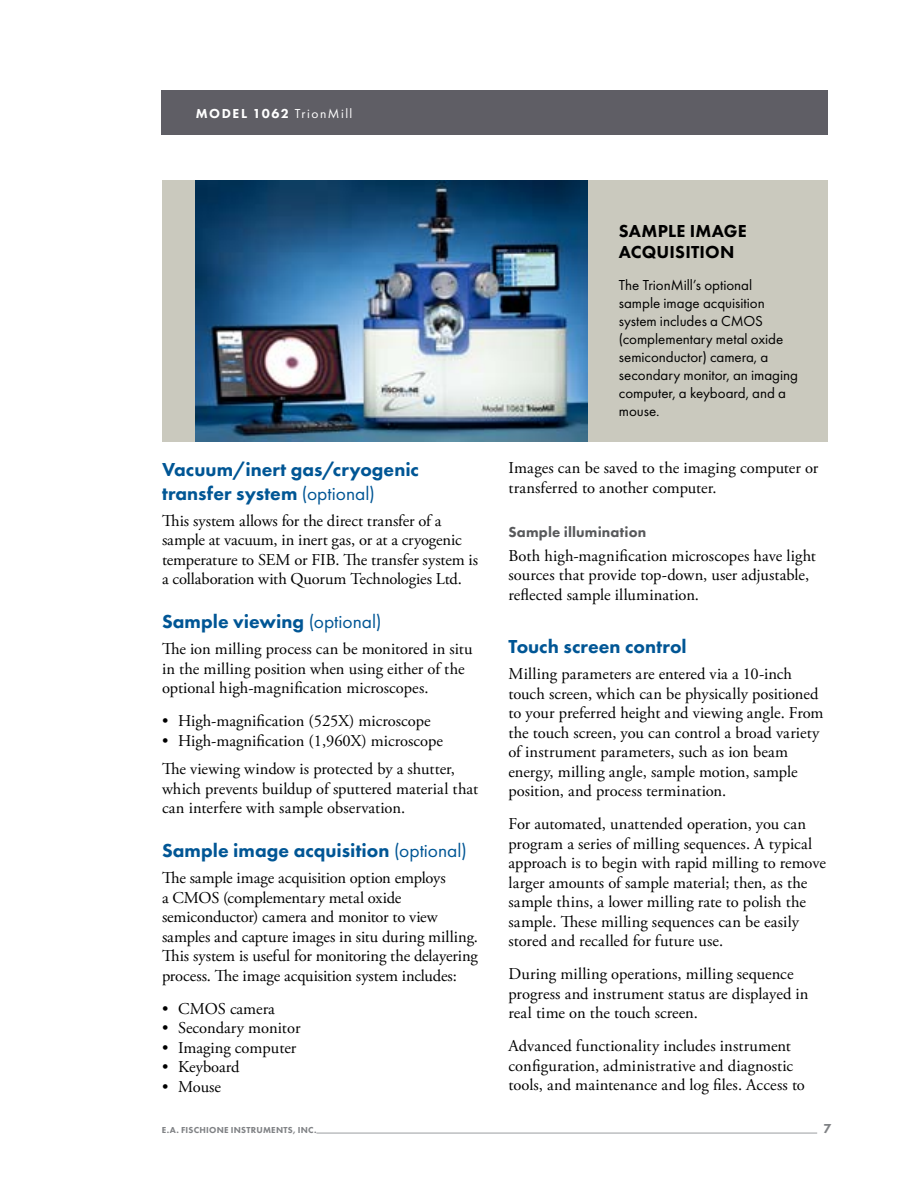
<style>
.page{position:relative;width:918px;height:1188px;background:#fff}
.page>*{position:absolute;margin:0;border:0;box-sizing:border-box;transform-origin:0 0}
.t1{font:800 19.5px/23.4px "Futura PT";letter-spacing:.005em;color:#005695}
.t2{font:800 18px/21.6px "Futura PT";letter-spacing:.01em;color:#000}
.t3{font:16.5px/19.5px "Adobe Garamond Pro";color:#000}
.t4{font:15px/18px "Futura PT";color:#000}
.t5{font:800 15px "Futura PT";letter-spacing:.01em;color:#58595b}
.t6{font:800 13.5px "Futura PT";letter-spacing:.115em;color:#fff}
.t7{font:800 13.5px "Futura PT";color:#808285}
.t8{font:800 9px "Futura PT";letter-spacing:.025em;color:#808285}
.s1{font-weight:400}
</style>
<div class="page">
<hr style="left:316px;top:1132px;width:501px;height:2px;background:#bcbec0">
<div style="left:162px;top:90px;width:666px;height:45px;background:#5f5e65"></div>
<div style="left:162px;top:180px;width:666px;height:261px;background:#cac9be"></div>
<img style="left:196px;top:180px;width:391px;height:261px">
<p class="t6" style="left:196px;top:105px;width:158px">MODEL 1062 <span class="s1">TrionMill</span></p>
<p class="t1" style="left:162px;top:458px;width:259px">Vacuum/inert gas/cryogenic transfer system <span class="s1">(optional)</span></p>
<p class="t3" style="left:162px;top:511px;width:318px">This system allows for the direct transfer of a sample at vacuum, in inert gas, or at a cryogenic temperature to SEM or FIB. The transfer system is a collaboration with Quorum Technologies Ltd.</p>
<p class="t1" style="left:162px;top:609px;width:221px">Sample viewing <span class="s1">(optional)</span></p>
<p class="t3" style="left:162px;top:640px;width:312px">The ion milling process can be monitored in situ in the milling position when using either of the optional high-magnification microscopes.</p>
<p class="t3" style="left:162px;top:712px;width:270px">• High-magnification (525X) microscope</p>
<p class="t3" style="left:162px;top:727px;width:295px;line-height:28.5px">• High-magnification (1,960X) microscope<br>The viewing window is protected by a shutter,</p>
<p class="t3" style="left:162px;top:779px;width:318px">which prevents buildup of sputtered material that can interfere with sample observation.</p>
<p class="t1" style="left:162px;top:838px;width:306px">Sample image acquisition <span class="s1">(optional)</span></p>
<p class="t3" style="left:162px;top:869px;width:317px">The sample image acquisition option employs<br>a CMOS (complementary metal oxide semiconductor) camera and monitor to view samples and capture images in situ during milling.<br>This system is useful for monitoring the delayering process. The image acquisition system includes:</p>
<p class="t3" style="left:162px;top:999px;width:114px">• CMOS camera</p>
<p class="t3" style="left:162px;top:1019px;width:140px">• Secondary monitor</p>
<p class="t3" style="left:162px;top:1038px;width:136px">• Imaging computer</p>
<p class="t3" style="left:162px;top:1058px;width:79px">• Keyboard</p>
<p class="t3" style="left:162px;top:1077px;width:61px">• Mouse</p>
<p class="t2" style="left:619px;top:220px;width:129px">SAMPLE IMAGE<br>ACQUISITION</p>
<p class="t4" style="left:619px;top:276px;width:181px">The TrionMill’s optional<br>sample image acquisition system includes a CMOS (complementary metal oxide semiconductor) camera, a secondary monitor, an imaging computer, a keyboard, and a mouse.</p>
<p class="t3" style="left:508px;top:459px;width:311px">Images can be saved to the imaging computer or transferred to another computer.</p>
<p class="t5" style="left:508px;top:523px;width:139px">Sample illumination</p>
<p class="t3" style="left:508px;top:547px;width:309px">Both high-magnification microscopes have light sources that provide top-down, user adjustable, reflected sample illumination.</p>
<p class="t1" style="left:508px;top:635px;width:180px">Touch screen control</p>
<p class="t3" style="left:508px;top:665px;width:317px">Milling parameters are entered via a 10-inch touch screen, which can be physically positioned to your preferred height and viewing angle. From the touch screen, you can control a broad variety of instrument parameters, such as ion beam energy, milling angle, sample motion, sample position, and process termination.</p>
<p class="t3" style="left:508px;top:815px;width:319px">For automated, unattended operation, you can program a series of milling sequences. A typical approach is to begin with rapid milling to remove larger amounts of sample material; then, as the sample thins, a lower milling rate to polish the sample. These milling sequences can be easily stored and recalled for future use.</p>
<p class="t3" style="left:508px;top:965px;width:302px">During milling operations, milling sequence progress and instrument status are displayed in real time on the touch screen.</p>
<p class="t3" style="left:508px;top:1037px;width:298px">Advanced functionality includes instrument configuration, administrative and diagnostic tools, and maintenance and log files. Access to</p>
<p class="t8" style="left:162px;top:1124px;width:156px">E.A. FISCHIONE INSTRUMENTS, INC.</p>
<p class="t7" style="left:824px;top:1120px;width:10px">7</p>
</div>
